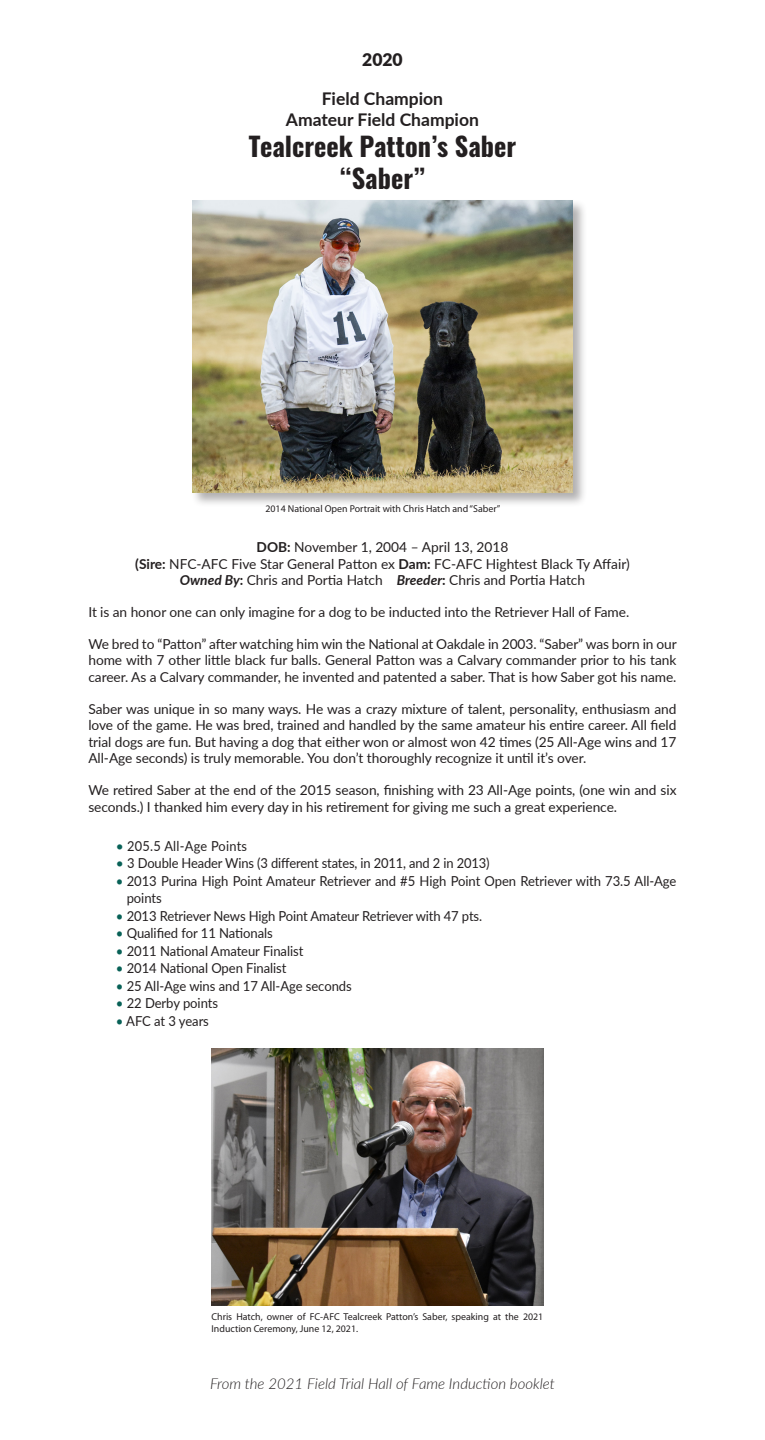
<style>
.page{position:relative;width:765px;height:1440px;background:#fff}
.page>*{position:absolute;margin:0;border:0;box-sizing:border-box;transform-origin:0 0}
.t1{font:700 26.25px "Oswald";color:#231f20}
.t2{font:700 17.5px "Lato";color:#231f20}
.t3{font:900 17.5px "Lato";color:#231f20}
.t4{font:italic 300 15px "Lato";color:#231f20}
.BODY{font:13.75px/16.2px "Lato";letter-spacing:-.005em;color:#231f20;text-align:justify}
.BODY-2{font:13.75px/17.5px "Lato";letter-spacing:-.005em;color:#231f20;scale:.95 1}
.BODY-3{font:13.75px "Lato";letter-spacing:-.005em;color:#231f20;scale:.94 1}
.BODY-4{font:13.75px "Lato";letter-spacing:.02em;color:#231f20;scale:.93 1}
.t5{font:10px/12px "Myriad Pro";color:#231f20}
.s1{font-weight:700}
.s2{font-weight:700;font-style:italic}
.s3{color:#086157}
</style>
<div class="page">
<div style="left:191px;top:199px;width:396px;height:308px;background:#231f20;opacity:.35"></div>
<img style="left:193px;top:201px;width:379px;height:291px">
<img style="left:211px;top:1048px;width:332px;height:258px">
<p class="t3" style="left:362px;top:46px;width:42px">2020</p>
<p class="t2" style="left:322px;top:85px;width:123px">Field Champion</p>
<p class="t2" style="left:286px;top:106px;width:195px">Amateur Field Champion</p>
<p class="t1" style="left:249px;top:128px;width:269px">Tealcreek Patton’s Saber</p>
<p class="t1" style="left:339px;top:160px;width:88px">“Saber”</p>
<p class="t5" style="left:265px;top:502px;width:236px">2014 National Open Portrait with Chris Hatch and “Saber”</p>
<p class="BODY" style="left:257px;top:539px;width:253px"><span class="s1">DOB:</span> November 1, 2004 – April 13, 2018</p>
<p class="BODY" style="left:135px;top:555px;width:496px"><span class="s1">(Sire:</span> NFC-AFC Five Star General Patton ex <span class="s1">Dam:</span> FC-AFC Hightest Black Ty Affair)</p>
<p class="BODY" style="left:180px;top:572px;width:407px"><span class="s2">Owned By</span><span class="s1">:</span> Chris and Portia Hatch <span class="s2">Breeder</span><span class="s1">:</span> Chris and Portia Hatch</p>
<p class="BODY" style="left:88px;top:603px;width:542px">It is an honor one can only imagine for a dog to be inducted into the Retriever Hall of Fame.</p>
<p class="BODY" style="left:88px;top:635px;width:590px">We bred to “Patton” after watching him win the National at Oakdale in 2003. “Saber” was born in our home with 7 other little black fur balls. General Patton was a Calvary commander prior to his tank career. As a Calvary commander, he invented and patented a saber. That is how Saber got his name.</p>
<p class="BODY" style="left:88px;top:700px;width:590px">Saber was unique in so many ways. He was a crazy mixture of talent, personality, enthusiasm and love of the game. He was bred, trained and handled by the same amateur his entire career. All field trial dogs are fun. But having a dog that either won or almost won 42 times (25 All-Age wins and 17<br>All-Age seconds) is truly memorable. You don’t thoroughly recognize it until it’s over.</p>
<p class="BODY" style="left:88px;top:782px;width:590px">We retired Saber at the end of the 2015 season, finishing with 23 All-Age points, (one win and six seconds.) I thanked him every day in his retirement for giving me such a great experience.</p>
<p class="BODY-4" style="left:116px;top:836px;width:143px"><span class="s3">•</span> 205.5 All-Age Points</p>
<p class="BODY-3" style="left:116px;top:854px;width:399px"><span class="s3">•</span> 3 Double Header Wins (3 different states, in 2011, and 2 in 2013)</p>
<p class="BODY-2" style="left:127px;top:872px;width:580px;text-indent:-11px"><span class="s3">•</span> 2013 Purina High Point Amateur Retriever and #5 High Point Open Retriever with 73.5 All-Age points</p>
<p class="BODY-2" style="left:116px;top:907px;width:387px"><span class="s3">•</span> 2013 Retriever News High Point Amateur Retriever with 47 pts.</p>
<p class="BODY-2" style="left:116px;top:924px;width:167px"><span class="s3">•</span> Qualified for 11 Nationals</p>
<p class="BODY-2" style="left:116px;top:942px;width:199px"><span class="s3">•</span> 2011 National Amateur Finalist</p>
<p class="BODY-2" style="left:116px;top:959px;width:181px"><span class="s3">•</span> 2014 National Open Finalist</p>
<p class="BODY-2" style="left:116px;top:977px;width:250px"><span class="s3">•</span> 25 All-Age wins and 17 All-Age seconds</p>
<p class="BODY-2" style="left:116px;top:994px;width:109px"><span class="s3">•</span> 22 Derby points</p>
<p class="BODY-2" style="left:116px;top:1012px;width:99px"><span class="s3">•</span> AFC at 3 years</p>
<p class="t5" style="left:211px;top:1310px;width:333px">Chris Hatch, owner of FC-AFC Tealcreek Patton’s Saber, speaking at the 2021<br>Induction Ceremony, June 12, 2021.</p>
<p class="t4" style="left:210px;top:1373px;width:346px">From the 2021 Field Trial Hall of Fame Induction booklet</p>
</div>
